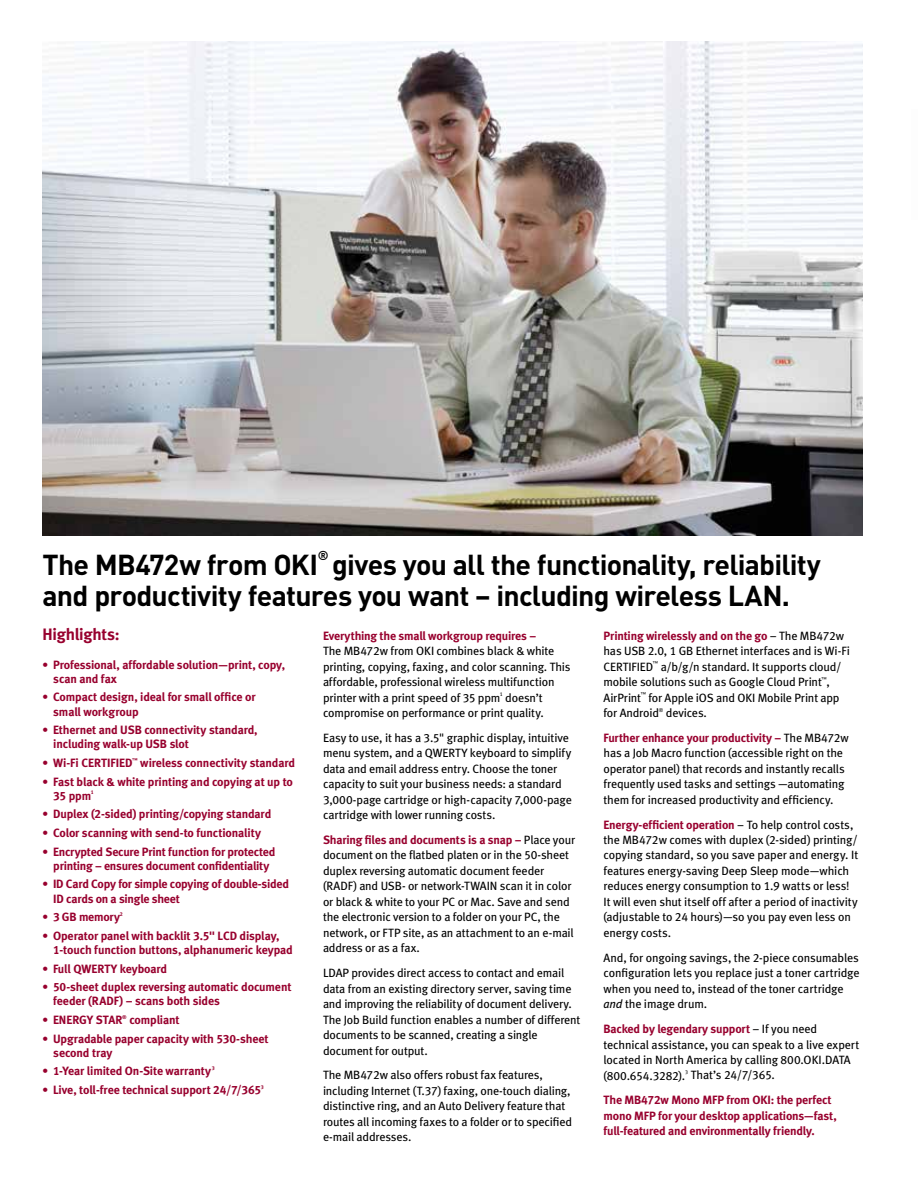
<style>
.page{position:relative;width:918px;height:1188px;background:#fff}
.page>*{position:absolute;margin:0;border:0;box-sizing:border-box;transform-origin:0 0}
.t1{font:700 28.5px/31.5px "DIN";letter-spacing:-.03em;color:#000}
.t2{font:16.5px "Meta Bold LF";letter-spacing:-.015em;color:#98002e}
.t3{font:700 12.9px "DIN";color:#000}
.t4{font:12px/15.5px "Meta Book LF";letter-spacing:-.015em;color:#000}
.t5{font:12px/14.2px "Meta Bold LF";letter-spacing:-.01em;color:#98002e}
.t6{font:5.4px "Meta Book LF";color:#000}
.t7{font:5.4px "Meta Bold LF";color:#98002e}
.s1{font-family:"Meta Book LF";color:#000}
.s2{font-style:italic}
</style>
<div class="page">
<img style="left:43px;top:42px;width:820px;height:494px">
<h1 class="t1" style="left:43px;top:547px;width:277px">The MB472w from OKI</h1>
<p class="t3" style="left:318px;top:547px;width:12px">®</p>
<h1 class="t1" style="left:43px;top:547px;width:780px;text-indent:290px">gives you all the functionality, reliability and productivity features you want – including wireless LAN.</h1>
<h2 class="t2" style="left:43px;top:624px;width:79px">Highlights:</h2>
<p class="t5" style="left:53px;top:657px;width:233px;text-indent:-11px">• Professional, affordable solution—print, copy, scan and fax</p>
<p class="t5" style="left:53px;top:690px;width:204px;text-indent:-11px">• Compact design, ideal for small office or small workgroup</p>
<p class="t5" style="left:53px;top:723px;width:206px;text-indent:-11px">• Ethernet and USB connectivity standard, including walk-up USB slot</p>
<p class="t5" style="left:43px;top:755px;width:92px">• Wi-Fi CERTIFIED</p>
<p class="t7" style="left:132px;top:756px;width:7px">™</p>
<p class="t5" style="left:140px;top:755px;width:156px">wireless connectivity standard</p>
<p class="t5" style="left:53px;top:774px;width:241px;text-indent:-11px">• Fast black &amp; white printing and copying at up to<br>35 ppm</p>
<p class="t5" style="left:323px;top:628px;width:215px">Everything the small workgroup requires –</p>
<p class="t4" style="left:323px;top:643px;width:249px">The MB472w from OKI combines black &amp; white printing, copying, faxing, and color scanning. This affordable, professional wireless multifunction printer with a print speed of 35 ppm doesn’t</p>
<p class="t5" style="left:603px;top:628px;width:242px">Printing wirelessly and on the go <span class="s1">– The MB472w</span></p>
<p class="t4" style="left:603px;top:643px;width:248px">has USB 2.0, 1 GB Ethernet interfaces and is Wi-Fi<br>CERTIFIED</p>
<p class="t6" style="left:653px;top:660px;width:7px">™</p>
<p class="t4" style="left:603px;top:659px;width:239px;text-indent:57px">a/b/g/n standard. It supports cloud/ mobile solutions such as Google Cloud Print ,</p>
<p class="t6" style="left:821px;top:676px;width:7px">™</p>
<p class="t4" style="left:603px;top:690px;width:39px">AirPrint</p>
<p class="t6" style="left:641px;top:691px;width:7px">™</p>
<p class="t6" style="left:500px;top:691px;width:5px">1</p>
<p class="t4" style="left:323px;top:700px;width:247px;line-height:24.6px">compromise on performance or print quality.<br>Easy to use, it has a 3.5" graphic display, intuitive</p>
<p class="t4" style="left:323px;top:745px;width:250px">menu system, and a QWERTY keyboard to simplify data and email address entry. Choose the toner capacity to suit your business needs: a standard 3,000-page cartridge or high-capacity 7,000-page cartridge with lower running costs.</p>
<p class="t5" style="left:323px;top:832px;width:254px">Sharing files and documents is a snap – <span class="s1">Place your</span></p>
<p class="t4" style="left:323px;top:847px;width:252px">document on the flatbed platen or in the 50-sheet duplex reversing automatic document feeder (RADF) and USB- or network-TWAIN scan it in color or black &amp; white to your PC or Mac. Save and send the electronic version to a folder on your PC, the network, or FTP site, as an attachment to an e-mail address or as a fax.</p>
<p class="t4" style="left:323px;top:965px;width:259px">LDAP provides direct access to contact and email data from an existing directory server, saving time and improving the reliability of document delivery.<br>The Job Build function enables a number of different documents to be scanned, creating a single document for output.</p>
<p class="t4" style="left:323px;top:1067px;width:251px">The MB472w also offers robust fax features, including Internet (T.37) faxing, one-touch dialing, distinctive ring, and an Auto Delivery feature that routes all incoming faxes to a folder or to specified e-mail addresses.</p>
<p class="t4" style="left:603px;top:690px;width:238px;text-indent:45px">for Apple iOS and OKI Mobile Print app for Android</p>
<p class="t6" style="left:659px;top:707px;width:6px">®</p>
<p class="t4" style="left:666px;top:705px;width:43px">devices.</p>
<p class="t5" style="left:604px;top:730px;width:247px">Further enhance your productivity – <span class="s1">The MB472w</span></p>
<p class="t4" style="left:604px;top:745px;width:243px">has a Job Macro function (accessible right on the operator panel) that records and instantly recalls frequently used tasks and settings —automating them for increased productivity and efficiency.</p>
<p class="t5" style="left:604px;top:817px;width:251px">Energy-efficient operation <span class="s1">– To help control costs,</span></p>
<p class="t4" style="left:604px;top:832px;width:256px">the MB472w comes with duplex (2-sided) printing/ copying standard, so you save paper and energy. It features energy-saving Deep Sleep mode—which reduces energy consumption to 1.9 watts or less!<br>It will even shut itself off after a period of inactivity (adjustable to 24 hours)—so you pay even less on energy costs.</p>
<p class="t4" style="left:604px;top:949px;width:258px">And, for ongoing savings, the 2-piece consumables configuration lets you replace just a toner cartridge when you need to, instead of the toner cartridge <span class="s2">and</span> the image drum.</p>
<p class="t5" style="left:604px;top:1021px;width:215px">Backed by legendary support <span class="s1">– If you need</span></p>
<p class="t4" style="left:604px;top:1036px;width:257px">technical assistance, you can speak to a live expert located in North America by calling 800.OKI.DATA (800.654.3282).</p>
<p class="t7" style="left:91px;top:789px;width:5px">1</p>
<p class="t5" style="left:43px;top:807px;width:230px">• Duplex (2-sided) printing/copying standard</p>
<p class="t5" style="left:43px;top:825px;width:220px">• Color scanning with send-to functionality</p>
<p class="t5" style="left:43px;top:844px;width:234px;text-align:center">• Encrypted Secure Print function for protected printing – ensures document confidentiality</p>
<p class="t5" style="left:53px;top:877px;width:237px;text-indent:-11px">• ID Card Copy for simple copying of double-sided<br>ID cards on a single sheet</p>
<p class="t5" style="left:43px;top:910px;width:79px">• 3 GB memory</p>
<p class="t7" style="left:120px;top:911px;width:5px">2</p>
<p class="t5" style="left:53px;top:928px;width:241px;text-indent:-11px">• Operator panel with backlit 3.5" LCD display,<br>1-touch function buttons, alphanumeric keypad</p>
<p class="t5" style="left:43px;top:961px;width:126px">• Full QWERTY keyboard</p>
<p class="t5" style="left:53px;top:980px;width:240px;text-indent:-11px">• 50-sheet duplex reversing automatic document feeder (RADF) – scans both sides</p>
<p class="t5" style="left:43px;top:1012px;width:81px">• ENERGY STAR</p>
<p class="t7" style="left:122px;top:1013px;width:6px">®</p>
<p class="t5" style="left:129px;top:1012px;width:52px">compliant</p>
<p class="t5" style="left:53px;top:1031px;width:217px;text-indent:-11px">• Upgradable paper capacity with 530-sheet second tray</p>
<p class="t5" style="left:43px;top:1064px;width:170px">• 1-Year limited On-Site warranty</p>
<p class="t7" style="left:212px;top:1065px;width:5px">3</p>
<p class="t5" style="left:43px;top:1082px;width:220px">• Live, toll-free technical support 24/7/365</p>
<p class="t7" style="left:261px;top:1083px;width:5px">3</p>
<p class="t6" style="left:685px;top:1069px;width:5px">3</p>
<p class="t4" style="left:691px;top:1067px;width:86px">That’s 24/7/365.</p>
<p class="t5" style="left:603px;top:1092px;width:235px;line-height:15.5px">The MB472w Mono MFP from OKI: the perfect mono MFP for your desktop applications—fast, full-featured and environmentally friendly.</p>
</div>
